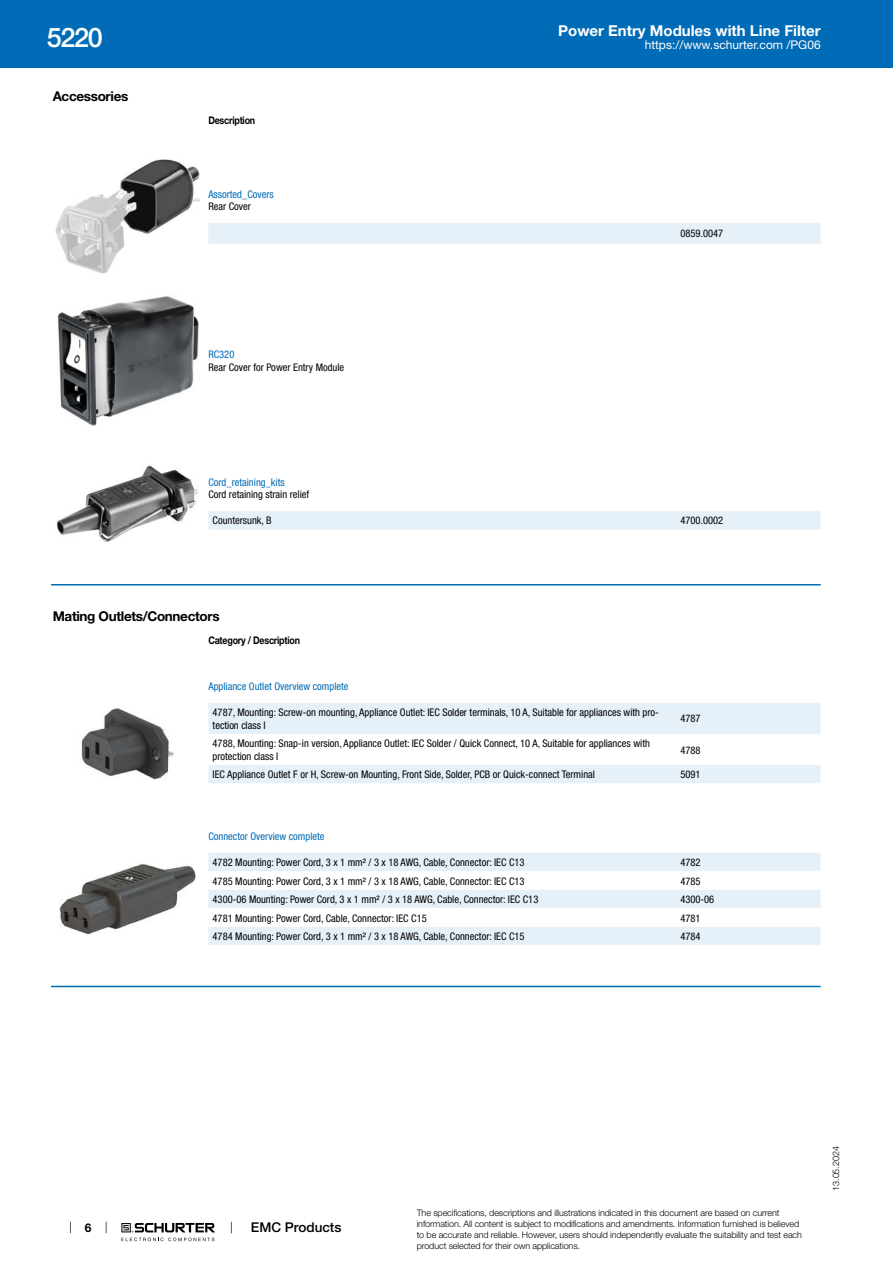
<style>
.page{position:relative;width:893px;height:1263px;background:#fff}
.page>*{position:absolute;margin:0;border:0;box-sizing:border-box;transform-origin:0 0}
.t1{font:500 27px "Helvetica Neue LT";color:#fff}
.t2{font:700 15px "Helvetica Neue LT";color:#fff}
.t3{font:700 13.5px "Helvetica Neue LT";letter-spacing:-.025em;color:#000}
.t4{font:500 13.5px "Helvetica Neue LT";color:#000}
.t5{font:12px "Helvetica Neue LT";color:#fff}
.t6{font:700 12px "Helvetica Neue LT";color:#000}
.t7{font:condensed 10.5px/12.6px "Helvetica Neue LT";color:#000}
.t8{font:condensed 10.5px "Helvetica Neue LT";color:#006bb6}
.t9{font:700 10.5px "Helvetica Neue LT";letter-spacing:-.025em;color:#000;scale:.85 1}
.t10{font:300 9px/10.8px "Helvetica Neue LT";letter-spacing:-.01em;color:#000}
</style>
<div class="page">
<svg style="left:70px;top:1221px;width:1px;height:12px"></svg>
<svg style="left:121px;top:1223px;width:94px;height:18px"></svg>
<div style="left:0;top:0;width:893px;height:68px;background:#006bb6"></div>
<img style="left:55px;top:160px;width:145px;height:113px">
<div style="left:208px;top:223px;width:613px;height:21px;background:#e6f0f8"></div>
<img style="left:57px;top:296px;width:141px;height:130px">
<svg style="left:209px;top:529px;width:611px;height:1px"></svg>
<img style="left:56px;top:465px;width:142px;height:77px">
<div style="left:208px;top:511px;width:613px;height:18px;background:#e6f0f8"></div>
<hr style="left:51px;top:584px;width:770px;height:1px;background:#006bb6">
<img style="left:81px;top:708px;width:93px;height:72px">
<div style="left:208px;top:703px;width:613px;height:31px;background:#e6f0f8"></div>
<div style="left:208px;top:765px;width:613px;height:18px;background:#e6f0f8"></div>
<img style="left:60px;top:864px;width:135px;height:70px">
<div style="left:208px;top:853px;width:613px;height:18px;background:#e6f0f8"></div>
<svg style="left:208px;top:890px;width:613px;height:55px;fill:#e6f0f8"></svg>
<hr style="left:51px;top:986px;width:770px;height:1px;background:#006bb6">
<h1 class="t1" style="left:47px;top:21px;width:57px">5220</h1>
<p class="t3" style="left:53px;top:88px;width:77px">Accessories</p>
<h2 class="t2" style="left:558px;top:21px;width:264px">Power Entry Modules with Line Filter</h2>
<p class="t9" style="left:208px;top:114px;width:57px">Description</p>
<p class="t8" style="left:208px;top:188px;width:67px">Assorted_Covers</p>
<p class="t7" style="left:208px;top:200px;width:44px">Rear Cover</p>
<p class="t8" style="left:208px;top:348px;width:28px">RC320</p>
<p class="t7" style="left:208px;top:361px;width:137px">Rear Cover for Power Entry Module</p>
<p class="t5" style="left:645px;top:38px;width:178px">https://www.schurter.com /PG06</p>
<p class="t7" style="left:680px;top:227px;width:44px">0859.0047</p>
<p class="t8" style="left:208px;top:476px;width:78px">Cord_retaining_kits</p>
<p class="t7" style="left:208px;top:488px;width:102px">Cord retaining strain relief</p>
<p class="t7" style="left:213px;top:514px;width:61px">Countersunk, B</p>
<p class="t7" style="left:680px;top:514px;width:44px">4700.0002</p>
<p class="t3" style="left:53px;top:608px;width:168px">Mating Outlets/Connectors</p>
<p class="t9" style="left:208px;top:634px;width:109px">Category / Description</p>
<p class="t8" style="left:208px;top:680px;width:142px">Appliance Outlet Overview complete</p>
<p class="t7" style="left:213px;top:706px;width:448px">4787, Mounting: Screw-on mounting, Appliance Outlet: IEC Solder terminals, 10 A, Suitable for appliances with pro&shy;tection class I</p>
<p class="t7" style="left:680px;top:712px;width:22px">4787</p>
<p class="t7" style="left:213px;top:737px;width:439px">4788, Mounting: Snap-in version, Appliance Outlet: IEC Solder / Quick Connect, 10 A, Suitable for appliances with protection class I</p>
<p class="t7" style="left:680px;top:743px;width:22px">4788</p>
<p class="t7" style="left:213px;top:768px;width:384px">IEC Appliance Outlet F or H, Screw-on Mounting, Front Side, Solder, PCB or Quick-connect Terminal</p>
<p class="t7" style="left:680px;top:768px;width:22px">5091</p>
<p class="t8" style="left:208px;top:830px;width:118px">Connector Overview complete</p>
<p class="t7" style="left:213px;top:856px;width:313px">4782 Mounting: Power Cord, 3 x 1 mm² / 3 x 18 AWG, Cable, Connector: IEC C13</p>
<p class="t7" style="left:680px;top:856px;width:22px">4782</p>
<p class="t7" style="left:213px;top:874px;width:313px">4785 Mounting: Power Cord, 3 x 1 mm² / 3 x 18 AWG, Cable, Connector: IEC C13</p>
<p class="t7" style="left:680px;top:874px;width:22px">4785</p>
<p class="t7" style="left:213px;top:893px;width:327px">4300-06 Mounting: Power Cord, 3 x 1 mm² / 3 x 18 AWG, Cable, Connector: IEC C13</p>
<p class="t7" style="left:680px;top:893px;width:35px">4300-06</p>
<p class="t7" style="left:213px;top:911px;width:216px">4781 Mounting: Power Cord, Cable, Connector: IEC C15</p>
<p class="t7" style="left:680px;top:911px;width:22px">4781</p>
<p class="t7" style="left:213px;top:930px;width:313px">4784 Mounting: Power Cord, 3 x 1 mm² / 3 x 18 AWG, Cable, Connector: IEC C15</p>
<p class="t7" style="left:680px;top:930px;width:22px">4784</p>
<p class="t6" style="left:85px;top:1220px;width:8px">6</p>
<p class="t4" style="left:251px;top:1219px;width:92px">EMC Products</p>
<p class="t10" style="left:417px;top:1207px;width:387px">The specifications, descriptions and illustrations indicated in this document are based on current information. All content is subject to modifications and amendments. Information furnished is believed to be accurate and reliable. However, users should independently evaluate the suitability and test each product selected for their own applications.</p>
<p class="t10" style="left:830px;top:1191px;width:46px;rotate:-90deg">13.05.2024</p>
</div>
